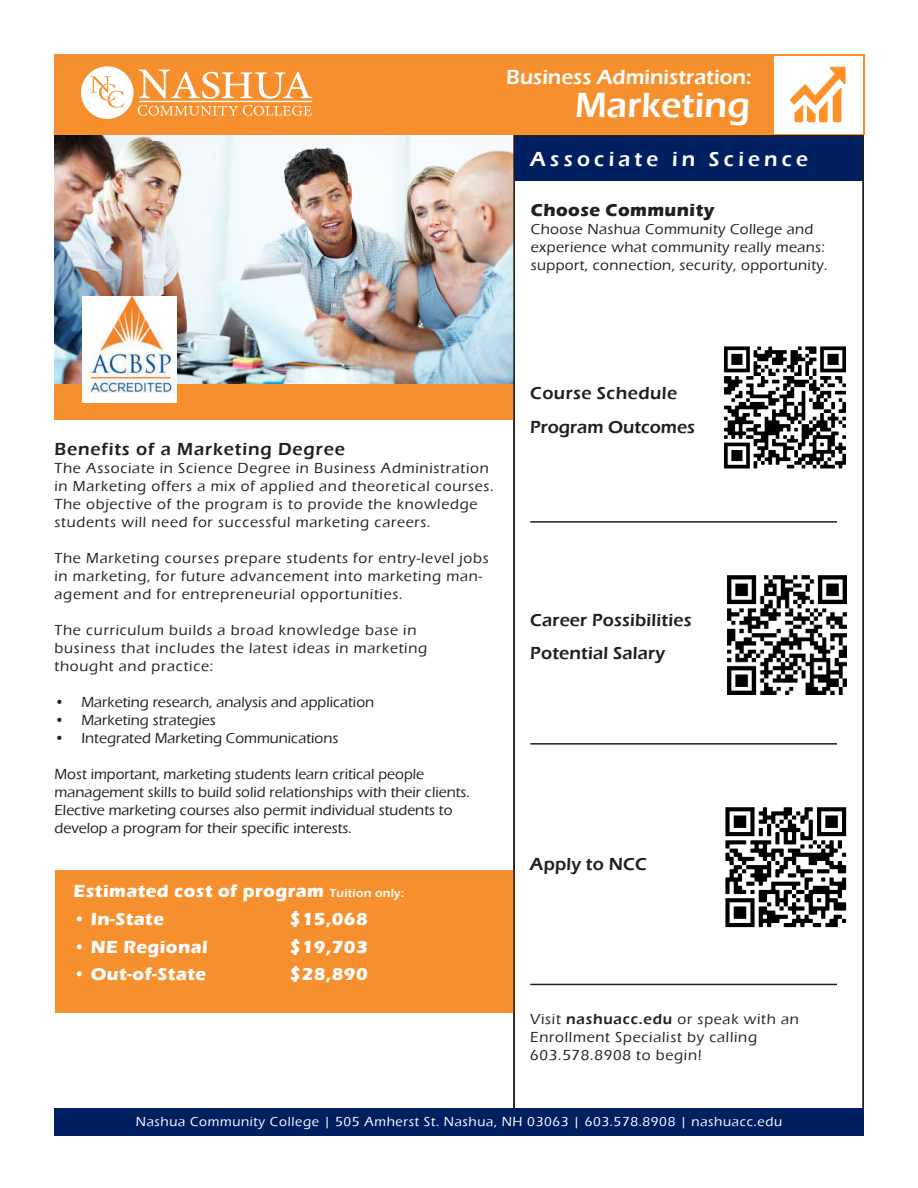
<style>
.page{position:relative;width:918px;height:1188px;background:#fff}
.page>*{position:absolute;margin:0;border:0;box-sizing:border-box;transform-origin:0 0}
.t1{font:600 36px "Eras ITC";color:#fff}
.t2{font:600 21px "Eras ITC";color:#fff}
.t3{font:600 21px "Eras ITC";letter-spacing:.2em;color:#fff}
.t4{font:700 18px "Eras ITC";letter-spacing:.025em;color:#fff}
.t5{font:600 18px/33.3px "Eras ITC";letter-spacing:.01em;color:#231f20}
.t6{font:600 18px "Eras ITC";letter-spacing:.05em;color:#231f20}
.t7{font:700 18px "Eras ITC";letter-spacing:.025em;color:#231f20}
.t8{font:500 15px/18px "Eras ITC";letter-spacing:.05em;color:#231f20}
.t9{font:500 15px/18px "Eras ITC";color:#231f20}
.t10{font:500 15px/18px "Eras ITC";letter-spacing:.025em;color:#231f20}
.t11{font:500 13.5px "Eras ITC";letter-spacing:.05em;color:#fff}
.s1{font-weight:600;font-size:12px}
.s2{font-weight:600}
</style>
<div class="page">
<img style="left:54px;top:135px;width:459px;height:249px">
<div style="left:54px;top:54px;width:810px;height:81px;background:#f6902e"></div>
<div style="left:774px;top:56px;width:88px;height:77px;background:#fff"></div>
<svg style="left:790px;top:67px;width:56px;height:55px"></svg>
<svg style="left:81px;top:66px;width:231px;height:53px"></svg>
<div style="left:514px;top:135px;width:350px;height:46px;background:#001f60"></div>
<div style="left:54px;top:384px;width:459px;height:36px;background:#f6902e"></div>
<img style="left:83px;top:296px;width:93px;height:106px">
<div style="left:56px;top:870px;width:459px;height:143px;background:#f6902e"></div>
<hr style="left:530px;top:521px;width:307px;height:2px;background:#231f20">
<hr style="left:530px;top:743px;width:307px;height:2px;background:#231f20">
<hr style="left:530px;top:984px;width:307px;height:1px;background:#231f20">
<img style="left:727px;top:575px;width:120px;height:120px">
<img style="left:724px;top:346px;width:122px;height:123px">
<img style="left:725px;top:807px;width:122px;height:121px">
<div style="left:55px;top:1109px;width:809px;height:27px;background:#001f60"></div>
<h2 class="t2" style="left:506px;top:68px;width:247px">Business Administration:</h2>
<h1 class="t1" style="left:575px;top:90px;width:176px">Marketing</h1>
<h2 class="t3" style="left:530px;top:150px;width:279px">Associate in Science</h2>
<p class="t7" style="left:531px;top:202px;width:185px">Choose Community</p>
<p class="t10" style="left:531px;top:221px;width:298px">Choose Nashua Community College and experience what community really means: support, connection, security, opportunity.</p>
<p class="t6" style="left:55px;top:442px;width:292px">Benefits of a Marketing Degree</p>
<p class="t8" style="left:55px;top:460px;width:441px">The Associate in Science Degree in Business Administration in Marketing offers a mix of applied and theoretical courses.<br>The objective of the program is to provide the knowledge students will need for successful marketing careers.</p>
<p class="t8" style="left:55px;top:550px;width:436px">The Marketing courses prepare students for entry-level jobs in marketing, for future advancement into marketing man&shy;agement and for entrepreneurial opportunities.</p>
<p class="t8" style="left:55px;top:622px;width:374px">The curriculum builds a broad knowledge base in business that includes the latest ideas in marketing thought and practice:</p>
<p class="t9" style="left:55px;top:694px;width:321px">• Marketing research, analysis and application</p>
<p class="t9" style="left:55px;top:712px;width:163px">• Marketing strategies</p>
<p class="t9" style="left:55px;top:730px;width:285px">• Integrated Marketing Communications</p>
<p class="t9" style="left:55px;top:766px;width:417px">Most important, marketing students learn critical people management skills to build solid relationships with their clients.<br>Elective marketing courses also permit individual students to develop a program for their specific interests.</p>
<p class="t4" style="left:74px;top:883px;width:332px">Estimated cost of program <span class="s1">Tuition only:</span></p>
<p class="t4" style="left:74px;top:911px;width:92px">• In-State</p>
<p class="t4" style="left:290px;top:911px;width:80px">$15,068</p>
<p class="t4" style="left:74px;top:939px;width:136px">• NE Regional</p>
<p class="t4" style="left:289px;top:939px;width:80px">$19,703</p>
<p class="t4" style="left:74px;top:966px;width:134px">• Out-of-State</p>
<p class="t4" style="left:290px;top:966px;width:80px">$28,890</p>
<p class="t5" style="left:530px;top:377px;width:166px;line-height:34.2px">Course Schedule<br>Program Outcomes</p>
<p class="t5" style="left:530px;top:604px;width:163px">Career Possibilities<br>Potential Salary</p>
<p class="t5" style="left:530px;top:849px;width:118px">Apply to NCC</p>
<p class="t8" style="left:530px;top:1011px;width:270px">Visit <span class="s2">nashuacc.edu</span> or speak with an<br>Enrollment Specialist by calling<br>603.578.8908 to begin!</p>
<p class="t11" style="left:136px;top:1116px;width:648px">Nashua Community College | 505 Amherst St. Nashua, NH 03063 | 603.578.8908 | nashuacc.edu</p>
</div>
